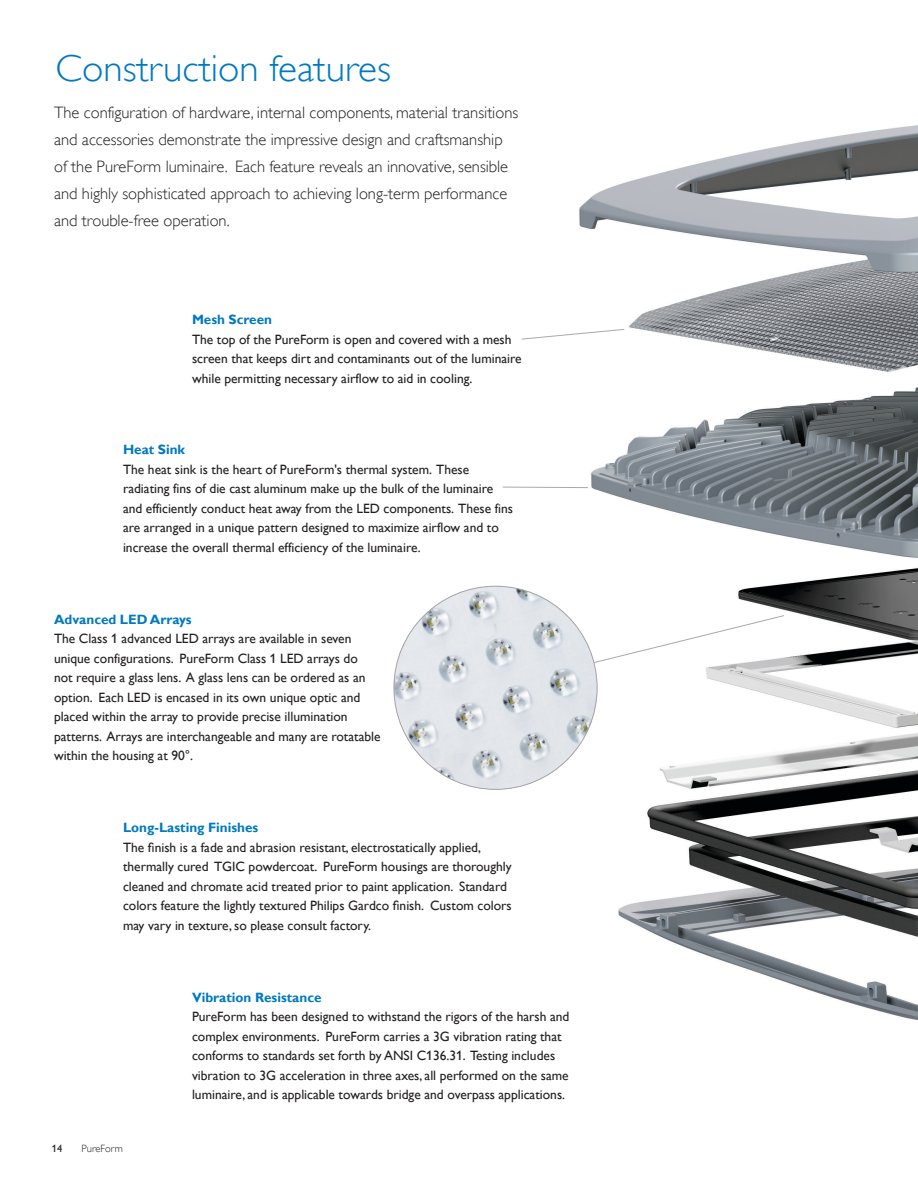
<style>
.page{position:relative;width:918px;height:1188px;background:#fff}
.page>*{position:absolute;margin:0;border:0;box-sizing:border-box;transform-origin:0 0}
.t1{font:300 37.5px "Gill Alt One";color:#0079c1;scale:1.05 1}
.t2{font:300 16.5px/27px "Gill Alt One";color:#231f20}
.t3{font:13.5px/19.5px "Gill Alt One";color:#231f20}
.t4{font:700 13.5px "Gill Alt One";color:#0079c1}
.t5{font:300 10.5px "Gill Alt One";color:#231f20}
.t6{font:10.5px "Gill Alt One";color:#231f20}
.s1{font-weight:700;color:#0079c1}
</style>
<div class="page">
<img style="left:557px;top:125px;width:361px;height:895px">
<svg style="left:567px;top:615px;width:218px;height:73px"></svg>
<svg style="left:502px;top:486px;width:87px;height:2px"></svg>
<svg style="left:521px;top:329px;width:104px;height:11px"></svg>
<img style="left:394px;top:586px;width:203px;height:203px;border-radius:102px">
<p class="t1" style="left:56px;top:47px;width:321px">Construction features</p>
<p class="t2" style="left:54px;top:99px;width:466px">The configuration of hardware, internal components, material transitions and accessories demonstrate the impressive design and craftsmanship of the PureForm luminaire. Each feature reveals an innovative, sensible and highly sophisticated approach to achieving long-term performance and trouble-free operation.</p>
<p class="t4" style="left:192px;top:312px;width:82px">Mesh Screen</p>
<p class="t3" style="left:192px;top:329px;width:331px">The top of the PureForm is open and covered with a mesh screen that keeps dirt and contaminants out of the luminaire while permitting necessary airflow to aid in cooling.</p>
<p class="t4" style="left:123px;top:442px;width:64px">Heat Sink</p>
<p class="t3" style="left:123px;top:459px;width:392px">The heat sink is the heart of PureForm's thermal system. These radiating fins of die cast aluminum make up the bulk of the luminaire and efficiently conduct heat away from the LED components. These fins are arranged in a unique pattern designed to maximize airflow and to increase the overall thermal efficiency of the luminaire.</p>
<p class="t4" style="left:54px;top:611px;width:139px">Advanced LED Arrays</p>
<p class="t3" style="left:54px;top:629px;width:328px">The Class 1 advanced LED arrays are available in seven unique configurations. PureForm Class 1 LED arrays do<br>not require a glass lens. A glass lens can be ordered as an option. Each LED is encased in its own unique optic and placed within the array to provide precise illumination patterns. Arrays are interchangeable and many are rotatable within the housing at 90°.</p>
<p class="t4" style="left:123px;top:820px;width:137px">Long-Lasting Finishes</p>
<p class="t3" style="left:123px;top:837px;width:390px">The finish is a fade and abrasion resistant, electrostatically applied, thermally cured TGIC powdercoat. PureForm housings are thoroughly cleaned and chromate acid treated prior to paint application. Standard colors feature the lightly textured Philips Gardco finish. Custom colors may vary in texture, so please consult factory.</p>
<p class="t6" style="left:52px;top:1142px;width:12px">14</p>
<p class="t5" style="left:82px;top:1142px;width:43px">PureForm</p>
<p class="t3" style="left:192px;top:987px;width:379px"><span class="s1">Vibration Resistance<br></span>PureForm has been designed to withstand the rigors of the harsh and complex environments. PureForm carries a 3G vibration rating that conforms to standards set forth by ANSI C136.31. Testing includes vibration to 3G acceleration in three axes, all performed on the same luminaire, and is applicable towards bridge and overpass applications.</p>
</div>
